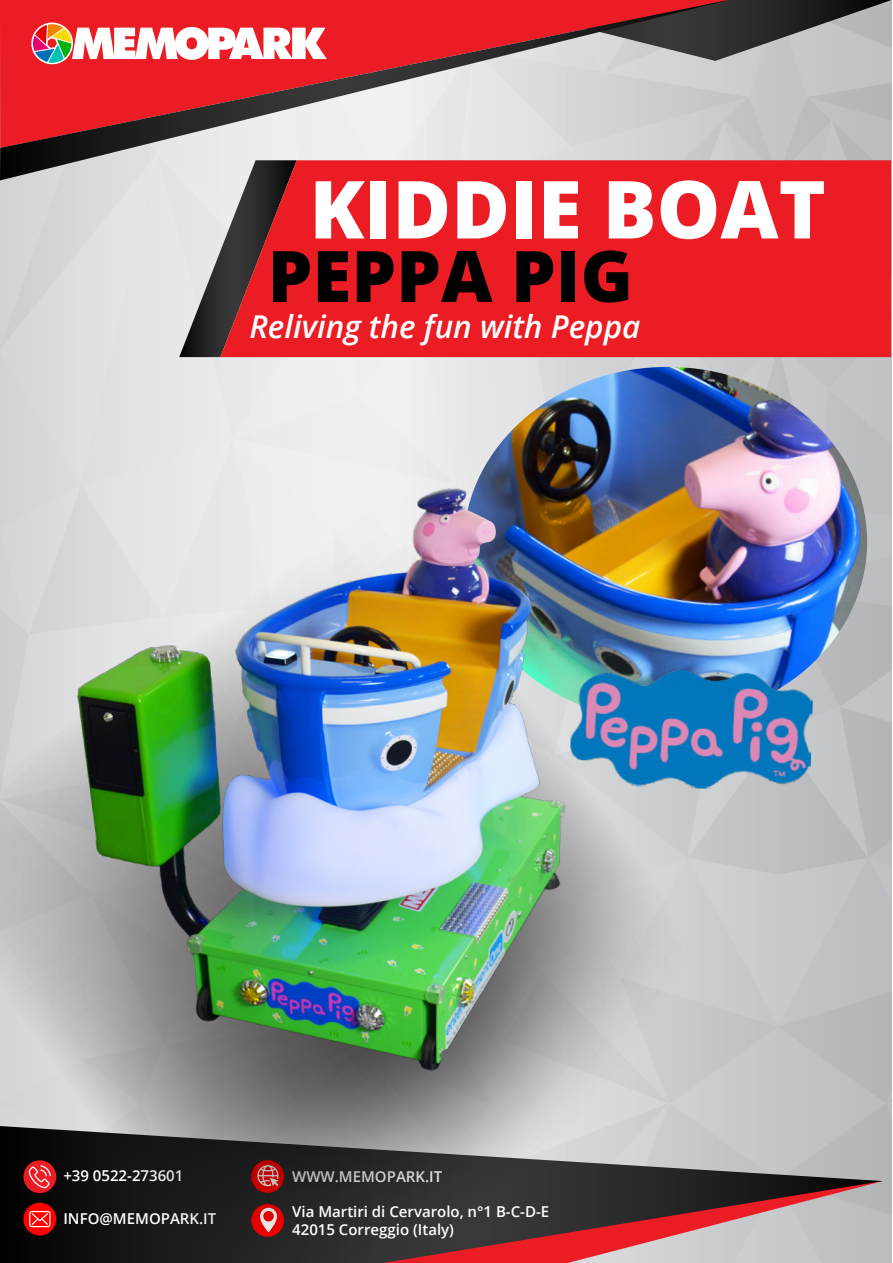
<style>
.page{position:relative;width:893px;height:1263px;background:#fff}
.page>*{position:absolute;margin:0;border:0;box-sizing:border-box;transform-origin:0 0}
.t1{font:800 80.1px "Open Sans";color:#fff}
.t2{font:800 70.95px "Open Sans";color:#000}
.t3{font:italic 600 31.5px "Open Sans";color:#fff}
.t4{font:600 15px/18px "Open Sans";color:#fff}
</style>
<div class="page">
<img style="left:0;top:0;width:892px;height:1263px">
<h1 class="t1" style="left:309px;top:148px;width:518px">KIDDIE BOAT</h1>
<h2 class="t2" style="left:268px;top:222px;width:367px">PEPPA PIG</h2>
<h3 class="t3" style="left:249px;top:305px;width:393px">Reliving the fun with Peppa</h3>
<p class="t4" style="left:63px;top:1166px;width:122px">+39 0522-273601</p>
<p class="t4" style="left:292px;top:1167px;width:152px">WWW.MEMOPARK.IT</p>
<p class="t4" style="left:63px;top:1209px;width:154px">INFO@MEMOPARK.IT</p>
<p class="t4" style="left:292px;top:1202px;width:259px">Via Martiri di Cervarolo, n°1 B-C-D-E<br>42015 Correggio (Italy)</p>
</div>
